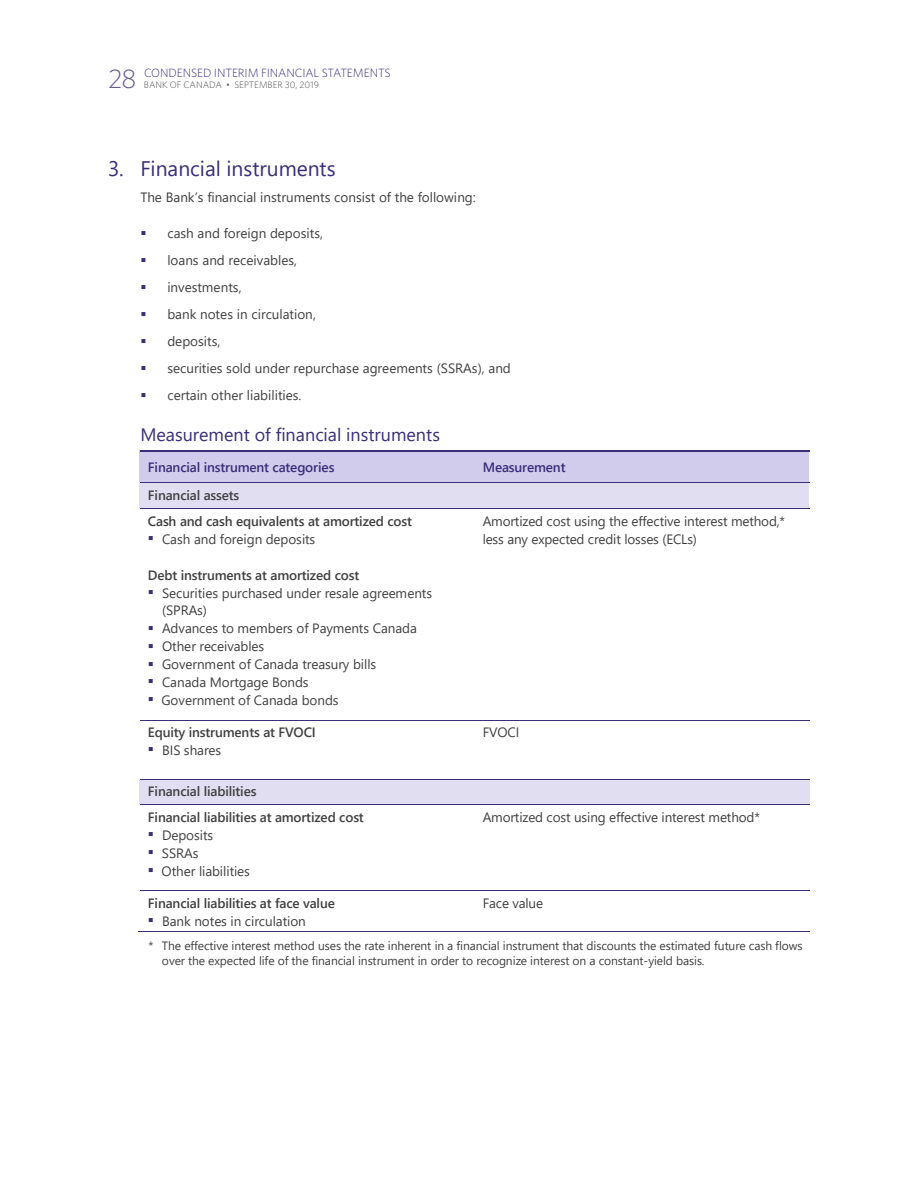
<style>
.page{position:relative;width:918px;height:1188px;background:#fff}
.page>*{position:absolute;margin:0;border:0;box-sizing:border-box;transform-origin:0 0}
.t1{font:300 27px "Whitney";color:#6b5d94}
.t2{font:21px "Segoe UI";color:#3b2e79}
.t3{font:18px "Segoe UI";color:#3b2e79}
.t4{font:13.5px/17.9px "Segoe UI";letter-spacing:-.005em;color:#404040}
.t5{font:600 13.5px/26px "Segoe UI";letter-spacing:-.01em;color:#404040}
.t6{font:600 13.5px "Segoe UI";letter-spacing:-.01em;color:#3b2e79}
.t7{font:12px/15.9px "Segoe UI";letter-spacing:-.01em;color:#404040}
.t8{font:300 12px "Whitney";letter-spacing:-.01em;color:#3b2e79}
.t9{font:300 9.3px "Whitney";color:#4d4d4f}
.s1{color:#3b2e79}
</style>
<div class="page">
<div style="left:139px;top:451px;width:670px;height:32px;background:#d1ccec"></div>
<div style="left:139px;top:482px;width:670px;height:27px;background:#e2def2"></div>
<div style="left:139px;top:779px;width:671px;height:25px;background:#e2def2"></div>
<hr style="left:140px;top:450px;width:335px;height:1px;background:#3b2e79">
<hr style="left:476px;top:450px;width:334px;height:1px;background:#3b2e79">
<hr style="left:140px;top:482px;width:335px;height:1px;background:#3b2e79">
<hr style="left:476px;top:482px;width:334px;height:1px;background:#3b2e79">
<hr style="left:140px;top:508px;width:335px;height:1px;background:#3b2e79">
<hr style="left:476px;top:508px;width:334px;height:1px;background:#3b2e79">
<hr style="left:140px;top:720px;width:335px;height:1px;background:#3b2e79">
<hr style="left:476px;top:720px;width:334px;height:1px;background:#3b2e79">
<hr style="left:140px;top:779px;width:335px;height:1px;background:#3b2e79">
<hr style="left:476px;top:779px;width:334px;height:1px;background:#3b2e79">
<hr style="left:140px;top:804px;width:335px;height:1px;background:#3b2e79">
<hr style="left:476px;top:804px;width:334px;height:1px;background:#3b2e79">
<hr style="left:140px;top:890px;width:335px;height:1px;background:#3b2e79">
<hr style="left:476px;top:890px;width:334px;height:1px;background:#3b2e79">
<hr style="left:139px;top:931px;width:336px;height:1px;background:#3b2e79">
<hr style="left:474px;top:931px;width:336px;height:1px;background:#3b2e79">
<h1 class="t1" style="left:108px;top:60px;width:30px">28</h1>
<p class="t8" style="left:144px;top:65px;width:248px">CONDENSED INTERIM FINANCIAL STATEM ENTS</p>
<p class="t9" style="left:144px;top:79px;width:101px">BANK OF CANADA • SEPTE</p>
<p class="t9" style="left:259px;top:79px;width:15px">MBER</p>
<p class="t9" style="left:285px;top:79px;width:36px">30, 2019</p>
<h2 class="t2" style="left:108px;top:149px;width:229px">3. Financial instruments</h2>
<p class="t4" style="left:140px;top:187px;width:337px">The Bank’s financial instruments consist of the following:</p>
<p class="t4" style="left:140px;top:223px;width:184px"><span class="s1">▪</span> cash and foreign deposits,</p>
<p class="t4" style="left:140px;top:250px;width:158px"><span class="s1">▪</span> loans and receivables,</p>
<p class="t4" style="left:140px;top:277px;width:103px"><span class="s1">▪</span> investments,</p>
<p class="t4" style="left:140px;top:304px;width:177px"><span class="s1">▪</span> bank notes in circulation,</p>
<p class="t4" style="left:140px;top:331px;width:81px"><span class="s1">▪</span> deposits,</p>
<p class="t4" style="left:140px;top:358px;width:372px"><span class="s1">▪</span> securities sold under repurchase agreements (SSRAs), and</p>
<p class="t4" style="left:140px;top:385px;width:163px"><span class="s1">▪</span> certain other liabilities.</p>
<h3 class="t3" style="left:140px;top:417px;width:301px">Measurement of financial instruments</h3>
<p class="t6" style="left:148px;top:455px;width:188px">Financial instrument categories</p>
<p class="t6" style="left:483px;top:455px;width:84px">Measurement</p>
<p class="t5" style="left:148px;top:481px;width:266px">Financial assets<br>Cash and cash equivalents at amortized cost</p>
<p class="t4" style="left:148px;top:529px;width:169px"><span class="s1">▪</span> Cash and foreign deposits</p>
<p class="t5" style="left:148px;top:561px;width:213px">Debt instruments at amortized cost</p>
<p class="t4" style="left:162px;top:583px;width:272px;text-indent:-14px"><span class="s1">▪</span> Securities purchased under resale agreements (SPRAs)</p>
<p class="t4" style="left:148px;top:619px;width:270px"><span class="s1">▪</span> Advances to members of Payments Canada</p>
<p class="t4" style="left:148px;top:637px;width:118px"><span class="s1">▪</span> Other receivables</p>
<p class="t4" style="left:148px;top:655px;width:230px"><span class="s1">▪</span> Government of Canada treasury bills</p>
<p class="t4" style="left:148px;top:672px;width:162px"><span class="s1">▪</span> Canada Mortgage Bonds</p>
<p class="t4" style="left:148px;top:690px;width:192px"><span class="s1">▪</span> Government of Canada bonds</p>
<p class="t4" style="left:483px;top:511px;width:304px">Amortized cost using the effective interest method,* less any expected credit losses (ECLs)</p>
<p class="t5" style="left:148px;top:718px;width:169px">Equity instruments at FVOCI</p>
<p class="t4" style="left:148px;top:740px;width:75px"><span class="s1">▪</span> BIS shares</p>
<p class="t5" style="left:148px;top:777px;width:217px">Financial liabilities<br>Financial liabilities at amortized cost</p>
<p class="t4" style="left:148px;top:825px;width:67px"><span class="s1">▪</span> Deposits</p>
<p class="t4" style="left:148px;top:843px;width:52px"><span class="s1">▪</span> SSRAs</p>
<p class="t4" style="left:148px;top:861px;width:104px"><span class="s1">▪</span> Other liabilities</p>
<p class="t4" style="left:483px;top:722px;width:38px">FVOCI</p>
<p class="t4" style="left:483px;top:807px;width:279px">Amortized cost using effective interest method*</p>
<p class="t5" style="left:148px;top:889px;width:189px">Financial liabilities at face value</p>
<p class="t4" style="left:148px;top:911px;width:159px"><span class="s1">▪</span> Bank notes in circulation</p>
<p class="t4" style="left:483px;top:893px;width:62px">Face value</p>
<p class="t7" style="left:162px;top:936px;width:642px;text-indent:-13px">* The effective interest method uses the rate inherent in a financial instrument that discounts the estimated future cash flows over the expected life of the financial instrument in order to recognize interest on a constant-yield basis.</p>
</div>
